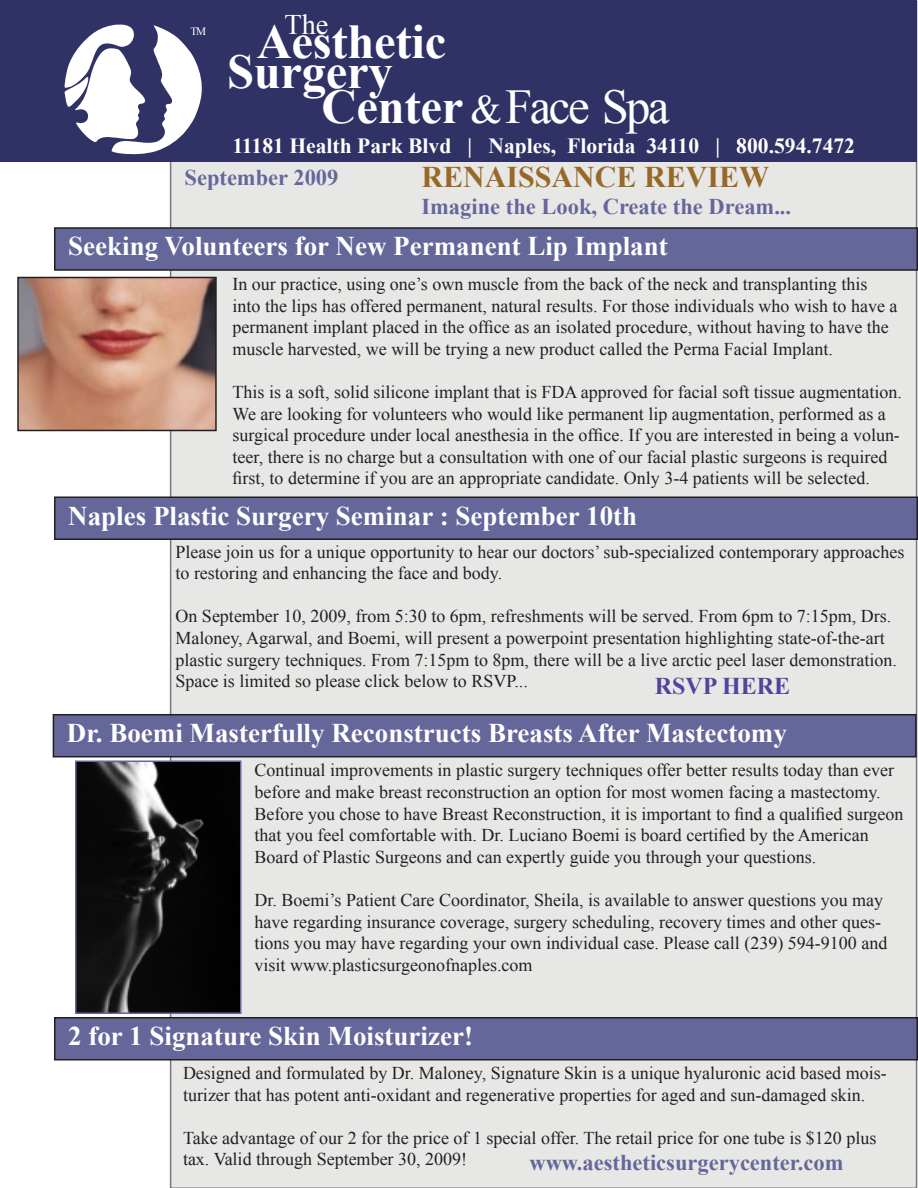
<style>
.page{position:relative;width:918px;height:1188px;background:#fff}
.page>*{position:absolute;margin:0;border:0;box-sizing:border-box;transform-origin:0 0}
.t1{font:700 48.6px/35.1px "Times New Roman";letter-spacing:-.005em;color:#fff}
.t2{font:700 30px "Times New Roman";color:#986827}
.t3{font:28.35px "Times New Roman";color:#fff}
.t4{font:700 27px "Times New Roman";color:#fff}
.t5{font:700 24px "Times New Roman";color:#54439b}
.t6{font:700 22.5px "Times New Roman";color:#65669a}
.t7{font:700 21.6px "Times New Roman";color:#fff}
.t8{font:18px/21.6px "Times New Roman";color:#231f20}
.t9{font:11.25px "Times New Roman";color:#fff}
.s1{font-weight:400;font-size:40.5px}
.s2{font-weight:400}
</style>
<div class="page">
<div style="left:170px;top:162px;width:747px;height:1026px;background:#e7e7e6"></div>
<div style="left:0;top:0;width:917px;height:162px;background:#303265"></div>
<svg style="left:65px;top:25px;width:137px;height:130px"></svg>
<div style="left:55px;top:228px;width:862px;height:42px;background:#65669a"></div>
<div style="left:54px;top:227px;width:864px;height:44px;border:2px solid #231f20"></div>
<div style="left:55px;top:497px;width:862px;height:42px;background:#65669a"></div>
<div style="left:54px;top:496px;width:864px;height:44px;border:2px solid #231f20"></div>
<div style="left:55px;top:1018px;width:862px;height:42px;background:#65669a"></div>
<div style="left:54px;top:1017px;width:864px;height:43px;border:2px solid #231f20"></div>
<div style="left:53px;top:715px;width:863px;height:42px;background:#65669a"></div>
<div style="left:53px;top:714px;width:864px;height:43px;border:2px solid #231f20"></div>
<img style="left:20px;top:280px;width:194px;height:148px">
<div style="left:17px;top:277px;width:200px;height:154px;border:2px solid #231f20"></div>
<img style="left:78px;top:763px;width:160px;height:248px">
<div style="left:75px;top:760px;width:166px;height:254px;border:2px solid #65669a"></div>
<p class="t9" style="left:190px;top:24px;width:17px">TM</p>
<h3 class="t3" style="left:284px;top:5px;width:46px">The</h3>
<h1 class="t1" style="left:257px;top:23px;width:191px">Aesthetic</h1>
<h1 class="t1" style="left:322px;top:53px;width:350px;text-indent:-94px">Surgery<br>Center <span class="s1">&amp;</span><span class="s2">Face Spa</span></h1>
<p class="t7" style="left:232px;top:131px;width:624px">11181 Health Park Blvd | Naples, Florida 34110 | 800.594.7472</p>
<p class="t6" style="left:184px;top:162px;width:155px">September 2009</p>
<p class="t2" style="left:422px;top:156px;width:349px">RENAISSANCE REVIEW</p>
<p class="t6" style="left:422px;top:191px;width:371px">Imagine the Look, Create the Dream...</p>
<p class="t4" style="left:68px;top:228px;width:601px">Seeking Volunteers for New Permanent Lip Implant</p>
<p class="t8" style="left:232px;top:273px;width:667px">In our practice, using one’s own muscle from the back of the neck and transplanting this into the lips has offered permanent, natural results. For those individuals who wish to have a permanent implant placed in the office as an isolated procedure, without having to have the muscle harvested, we will be trying a new product called the Perma Facial Implant.</p>
<p class="t8" style="left:232px;top:381px;width:671px">This is a soft, solid silicone implant that is FDA approved for facial soft tissue augmentation.<br>We are looking for volunteers who would like permanent lip augmentation, performed as a surgical procedure under local anesthesia in the office. If you are interested in being a volun&shy;teer, there is no charge but a consultation with one of our facial plastic surgeons is required first, to determine if you are an appropriate candidate. Only 3-4 patients will be selected.</p>
<p class="t4" style="left:68px;top:497px;width:570px">Naples Plastic Surgery Seminar : September 10th</p>
<p class="t8" style="left:176px;top:541px;width:730px">Please join us for a unique opportunity to hear our doctors’ sub-specialized contemporary approaches to restoring and enhancing the face and body.</p>
<p class="t8" style="left:176px;top:605px;width:723px">On September 10, 2009, from 5:30 to 6pm, refreshments will be served. From 6pm to 7:15pm, Drs.<br>Maloney, Agarwal, and Boemi, will present a powerpoint presentation highlighting state-of-the-art plastic surgery techniques. From 7:15pm to 8pm, there will be a live arctic peel laser demonstration.<br>Space is limited so please click below to RSVP...</p>
<p class="t5" style="left:655px;top:670px;width:137px">RSVP HERE</p>
<p class="t4" style="left:67px;top:714px;width:722px">Dr. Boemi Masterfully Reconstructs Breasts After Mastectomy</p>
<p class="t8" style="left:255px;top:759px;width:651px">Continual improvements in plastic surgery techniques offer better results today than ever before and make breast reconstruction an option for most women facing a mastectomy.<br>Before you chose to have Breast Reconstruction, it is important to find a qualified surgeon that you feel comfortable with. Dr. Luciano Boemi is board certified by the American Board of Plastic Surgeons and can expertly guide you through your questions.</p>
<p class="t8" style="left:255px;top:889px;width:634px">Dr. Boemi’s Patient Care Coordinator, Sheila, is available to answer questions you may have regarding insurance coverage, surgery scheduling, recovery times and other ques&shy;tions you may have regarding your own individual case. Please call (239) 594-9100 and visit www.plasticsurgeonofnaples.com</p>
<p class="t4" style="left:68px;top:1017px;width:406px">2 for 1 Signature Skin Moisturizer!</p>
<p class="t8" style="left:183px;top:1062px;width:705px">Designed and formulated by Dr. Maloney, Signature Skin is a unique hyaluronic acid based mois&shy;turizer that has potent anti-oxidant and regenerative properties for aged and sun-damaged skin.</p>
<p class="t8" style="left:183px;top:1127px;width:695px">Take advantage of our 2 for the price of 1 special offer. The retail price for one tube is $120 plus tax. Valid through September 30, 2009!</p>
<p class="t6" style="left:529px;top:1147px;width:316px">www.aestheticsurgerycenter.com</p>
</div>
